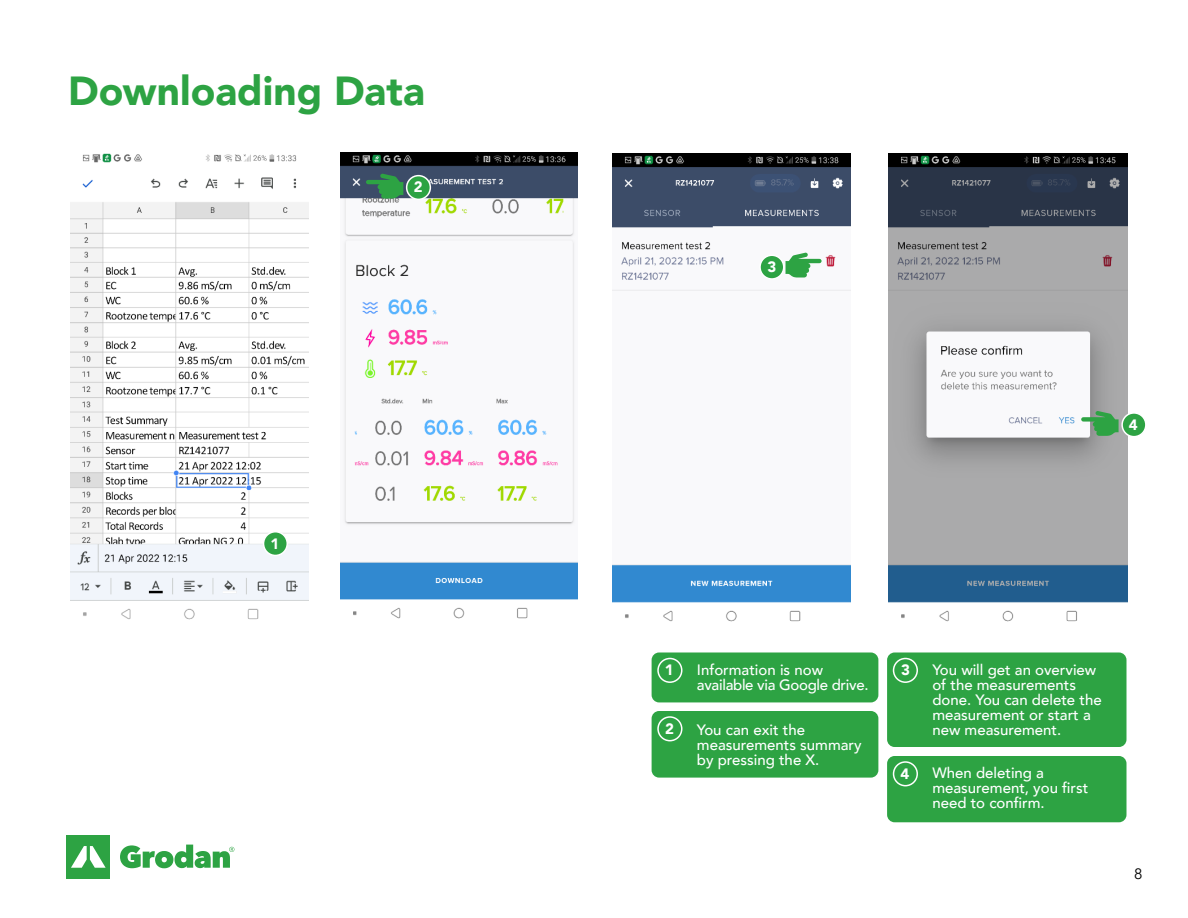
<style>
.page{position:relative;width:1188px;height:918px;background:#fff}
.page>*{position:absolute;margin:0;border:0;box-sizing:border-box;transform-origin:0 0}
.t1{font:900 40.5px "Avenir";color:#2da343}
.t2{font:500 15px/15px "Avenir";color:#fff}
.t3{font:500 15px/15px "Avenir";letter-spacing:-.02em;color:#fff}
.t4{font:900 15px "Avenir";color:#fff}
.t5{font:15px "Avenir";color:#000}
</style>
<div class="page">
<img style="left:70px;top:153px;width:239px;height:467px">
<img style="left:341px;top:153px;width:236px;height:466px">
<img style="left:612px;top:153px;width:239px;height:469px">
<img style="left:889px;top:153px;width:238px;height:469px">
<div style="left:67px;top:835px;width:43px;height:44px;background:#2da343"></div>
<svg style="left:71px;top:846px;width:35px;height:22px"></svg>
<svg style="left:120px;top:845px;width:114px;height:23px"></svg>
<svg style="left:366px;top:174px;width:37px;height:25px"></svg>
<svg style="left:786px;top:252px;width:36px;height:26px"></svg>
<svg style="left:1081px;top:411px;width:38px;height:25px"></svg>
<div style="left:652px;top:711px;width:226px;height:67px;background:#2da343;border-radius:8px"></div>
<div style="left:652px;top:652px;width:226px;height:50px;background:#2da343;border-radius:8px"></div>
<div style="left:887px;top:756px;width:240px;height:66px;background:#2da343;border-radius:8px"></div>
<div style="left:887px;top:652px;width:240px;height:95px;background:#2da343;border-radius:8px"></div>
<div style="left:657px;top:716px;width:26px;height:25px;border:2px solid #fff;border-radius:50%"></div>
<div style="left:407px;top:176px;width:23px;height:23px;background:#2da343;border-radius:50%"></div>
<div style="left:406px;top:175px;width:25px;height:25px;border:2px solid #fff;border-radius:50%"></div>
<div style="left:657px;top:658px;width:26px;height:25px;border:2px solid #fff;border-radius:50%"></div>
<div style="left:264px;top:532px;width:23px;height:23px;background:#2da343;border-radius:50%"></div>
<div style="left:263px;top:531px;width:25px;height:25px;border:2px solid #fff;border-radius:50%"></div>
<div style="left:893px;top:761px;width:25px;height:25px;border:2px solid #fff;border-radius:50%"></div>
<div style="left:1122px;top:413px;width:24px;height:24px;background:#2da343;border-radius:50%"></div>
<div style="left:1121px;top:412px;width:26px;height:25px;border:2px solid #fff;border-radius:50%"></div>
<div style="left:893px;top:658px;width:25px;height:25px;border:2px solid #fff;border-radius:50%"></div>
<div style="left:760px;top:255px;width:24px;height:24px;background:#2da343;border-radius:50%"></div>
<div style="left:759px;top:255px;width:25px;height:25px;border:2px solid #fff;border-radius:50%"></div>
<h1 class="t1" style="left:68px;top:56px;width:358px">Downloading Data</h1>
<p class="t4" style="left:414px;top:174px;width:10px">2</p>
<p class="t4" style="left:270px;top:530px;width:10px">1</p>
<p class="t4" style="left:768px;top:254px;width:10px">3</p>
<p class="t4" style="left:1129px;top:412px;width:10px">4</p>
<p class="t4" style="left:665px;top:657px;width:10px">1</p>
<p class="t3" style="left:697px;top:661px;width:173px">Information is now available via Google drive.</p>
<p class="t4" style="left:901px;top:657px;width:10px">3</p>
<p class="t2" style="left:932px;top:661px;width:171px">You will get an overview of the measurements done. You can delete the measurement or start a</p>
<p class="t4" style="left:665px;top:716px;width:10px">2</p>
<p class="t2" style="left:932px;top:721px;width:130px">new measurement.</p>
<p class="t2" style="left:697px;top:721px;width:166px">You can exit the measurements summary by pressing the X.</p>
<p class="t2" style="left:932px;top:765px;width:157px">When deleting a measurement, you first need to confirm.</p>
<p class="t4" style="left:900px;top:761px;width:10px">4</p>
<p class="t5" style="left:1134px;top:865px;width:10px">8</p>
</div>
